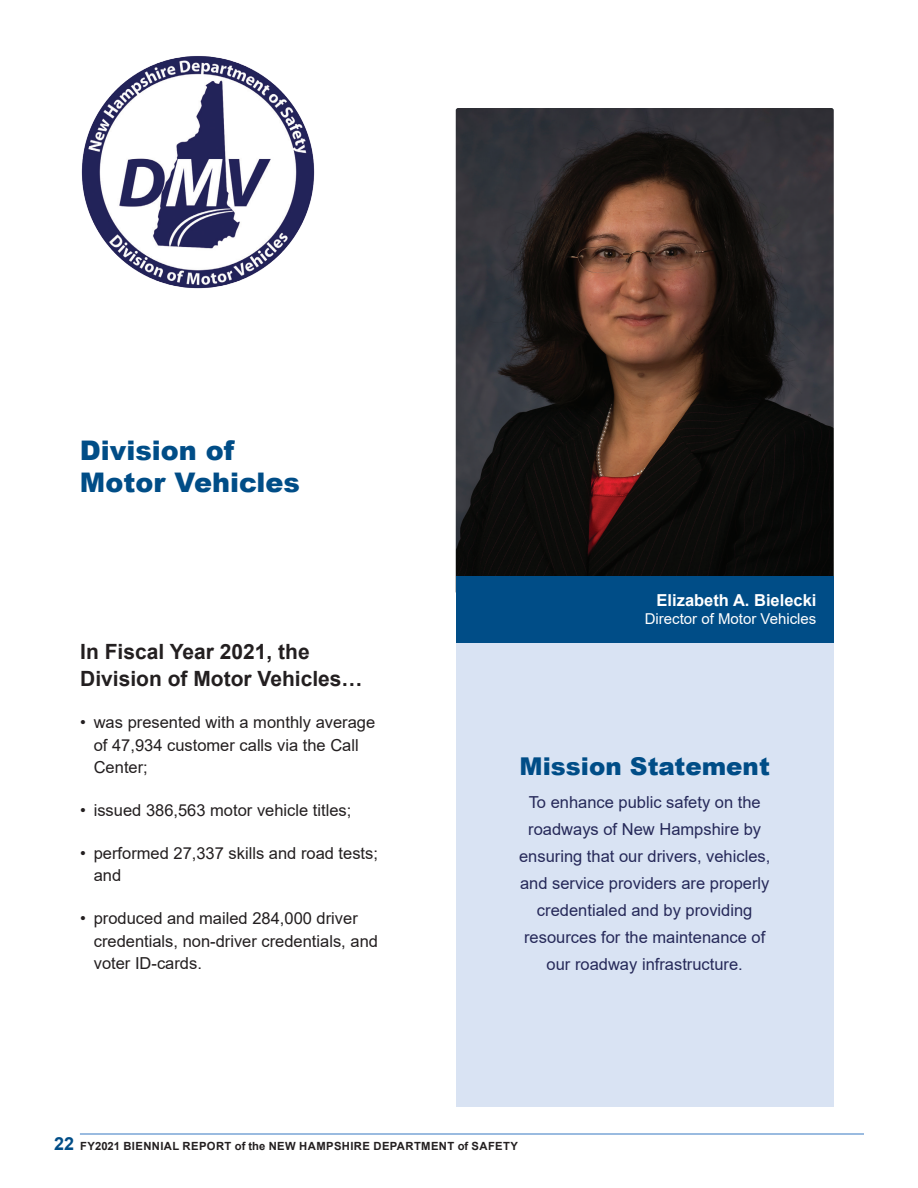
<style>
.page{position:relative;width:918px;height:1188px;background:#fff}
.page>*{position:absolute;margin:0;border:0;box-sizing:border-box;transform-origin:0 0}
.Arial_18_blue{font:900 27px "Arial";color:#004d87}
.Arial_18_blue-2{font:900 24.6px "Arial";color:#004d87}
.Arial_14_bold_blue{font:700 21px/27px "Arial";color:#231f20}
.t1{font:16.5px/22.5px "Arial";color:#231f20}
.Arial_11{font:16.5px/27px "Arial";color:#262959;text-align:center}
.Body_Style{font:700 16.5px "Arial";color:#fff}
.Body_Style-2{font:15px "Arial";color:#fff}
.t2{font:700 11.25px "Arial";letter-spacing:.035em;color:#231f20}
.s1{font-size:18px;color:#004d87}
</style>
<div class="page">
<hr style="left:80px;top:1133px;width:784px;height:2px;background:#7aa5d7">
<img style="left:456px;top:108px;width:378px;height:468px">
<img style="left:81px;top:56px;width:234px;height:233px">
<div style="left:456px;top:576px;width:378px;height:67px;background:#004d87"></div>
<div style="left:456px;top:643px;width:378px;height:464px;background:#d9e3f3"></div>
<p class="Arial_18_blue" style="left:80px;top:431px;width:156px">Division of</p>
<p class="Arial_18_blue" style="left:80px;top:463px;width:221px">Motor Vehicles</p>
<p class="Arial_14_bold_blue" style="left:80px;top:638px;width:284px">In Fiscal Year 2021, the<br>Division of Motor Vehicles…</p>
<p class="t1" style="left:94px;top:711px;width:283px;text-indent:-14px">• was presented with a monthly average of 47,934 customer calls via the Call<br>Center;</p>
<p class="t1" style="left:80px;top:799px;width:273px">• issued 386,563 motor vehicle titles;</p>
<p class="t1" style="left:94px;top:842px;width:286px;text-indent:-14px">• performed 27,337 skills and road tests; and</p>
<p class="t1" style="left:94px;top:907px;width:286px;text-indent:-14px">• produced and mailed 284,000 driver credentials, non-driver credentials, and voter ID-cards.</p>
<p class="Body_Style" style="left:657px;top:589px;width:161px">Elizabeth A. Bielecki</p>
<p class="Body_Style-2" style="left:645px;top:608px;width:173px">Director of Motor Vehicles</p>
<p class="Arial_18_blue-2" style="left:520px;top:748px;width:252px">Mission Statement</p>
<p class="Arial_11" style="left:519px;top:789px;width:253px">To enhance public safety on the roadways of New Hampshire by ensuring that our drivers, vehicles, and service providers are properly credentialed and by providing resources for the maintenance of our roadway infrastructure.</p>
<p class="t2" style="left:54px;top:1138px;width:465px"><span class="s1">22</span> FY2021 BIENNIAL REPORT of the NEW HAMPSHIRE DEPARTMENT of SAFETY</p>
</div>
